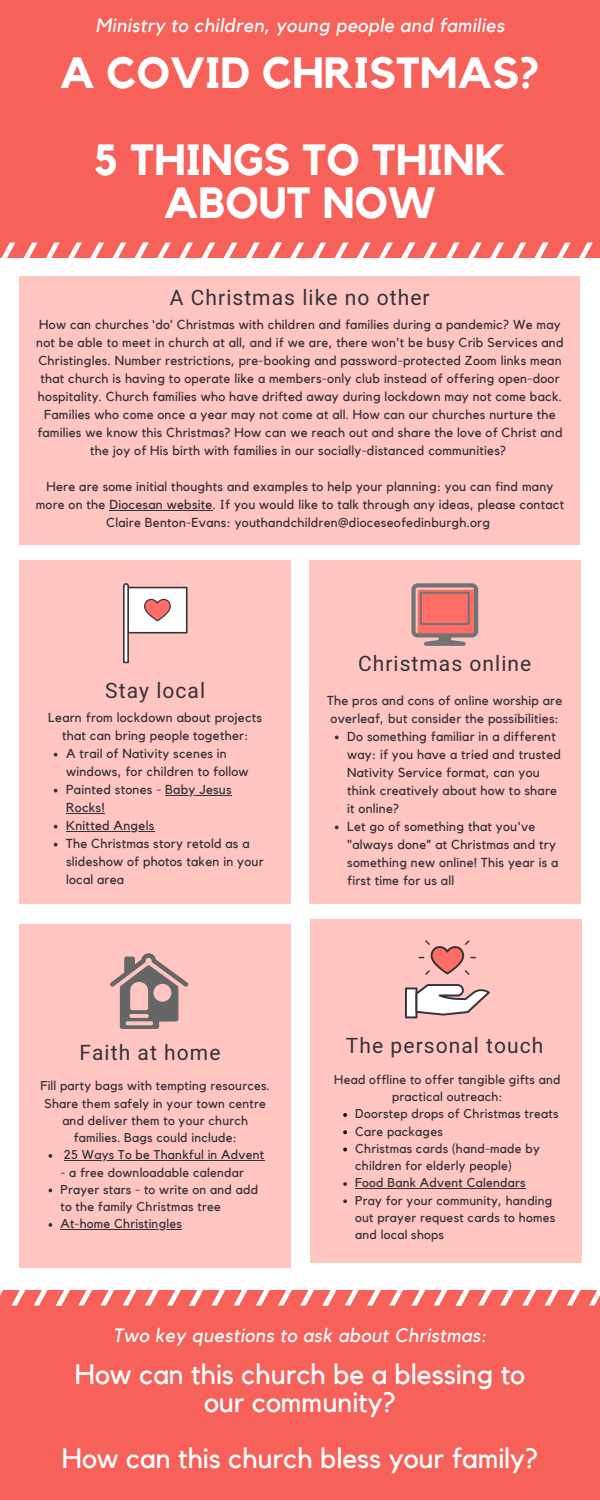
<style>
.page{position:relative;width:600px;height:1500px;background:#fff}
.page>*{position:absolute;margin:0;border:0;box-sizing:border-box;transform-origin:0 0}
.t1{font:700 43.5px/86.7px "Kollektif";color:#fff;text-align:center}
.t2{font:28.1px/28.1px "Kollektif";color:#fff;text-align:center}
.t3{font:21px "Heebo";letter-spacing:.05em;color:#34313a}
.t4{font:italic 19.3px "Kollektif";letter-spacing:.02em;color:#fff}
.t5{font:13px/18px "Kollektif";letter-spacing:.02em;color:#34313a}
.t6{font:12.8px/17.2px "Kollektif";letter-spacing:.02em;color:#34313a}
</style>
<div class="page">
<div style="left:0;top:1290px;width:600px;height:210px;background:#f66159"></div>
<div style="left:19px;top:560px;width:272px;height:344px;background:#ffc5c1"></div>
<div style="left:19px;top:925px;width:272px;height:343px;background:#ffc5c1"></div>
<svg style="left:123px;top:583px;width:65px;height:80px"></svg>
<svg style="left:54px;top:753px;width:4px;height:4px"></svg>
<svg style="left:54px;top:789px;width:4px;height:4px"></svg>
<hr style="left:165px;top:795px;width:67px;height:1px;background:#34313a">
<hr style="left:66px;top:813px;width:39px;height:1px;background:#34313a">
<svg style="left:54px;top:825px;width:4px;height:4px"></svg>
<hr style="left:66px;top:831px;width:89px;height:1px;background:#34313a">
<svg style="left:54px;top:843px;width:4px;height:4px"></svg>
<div style="left:0;top:0;width:600px;height:257px;background:#f66159"></div>
<div style="left:309px;top:560px;width:271px;height:344px;background:#ffc5c1"></div>
<svg style="left:335px;top:736px;width:4px;height:3px"></svg>
<svg style="left:335px;top:826px;width:4px;height:3px"></svg>
<div style="left:311px;top:920px;width:271px;height:343px;background:#ffc5c1"></div>
<svg style="left:405px;top:984px;width:85px;height:34px"></svg>
<svg style="left:419px;top:940px;width:57px;height:35px"></svg>
<svg style="left:343px;top:1113px;width:4px;height:4px"></svg>
<svg style="left:343px;top:1130px;width:4px;height:4px"></svg>
<svg style="left:343px;top:1148px;width:4px;height:3px"></svg>
<svg style="left:343px;top:1182px;width:4px;height:4px"></svg>
<hr style="left:355px;top:1188px;width:171px;height:1px;background:#34313a">
<svg style="left:343px;top:1199px;width:4px;height:4px"></svg>
<svg style="left:49px;top:1154px;width:3px;height:4px"></svg>
<hr style="left:64px;top:1160px;width:200px;height:1px;background:#34313a">
<svg style="left:49px;top:1223px;width:3px;height:4px"></svg>
<hr style="left:60px;top:1229px;width:122px;height:1px;background:#34313a">
<div style="left:19px;top:276px;width:561px;height:268px;background:#ffc5c1"></div>
<hr style="left:109px;top:510px;width:104px;height:1px;background:#34313a">
<svg style="left:0;top:243px;width:600px;height:15px"></svg>
<svg style="left:0;top:1290px;width:600px;height:16px"></svg>
<svg style="left:411px;top:583px;width:67px;height:63px;background:#ce7c77"></svg>
<svg style="left:110px;top:953px;width:78px;height:76px"></svg>
<h3 class="t4" style="left:96px;top:16px;width:410px">Ministry to children, young people and families</h3>
<h1 class="t1" style="left:60px;top:31px;width:482px">A COVID CHRISTMAS?<br>5 THINGS TO THINK</h1>
<h1 class="t1" style="left:164px;top:161px;width:274px">ABOUT NOW</h1>
<h3 class="t3" style="left:170px;top:283px;width:261px">A Christmas like no other</h3>
<p class="t5" style="left:36px;top:316px;width:529px;text-align:center">How can churches ‘do’ Christmas with children and families during a pandemic? We may not be able to meet in church at all, and if we are, there won't be busy Crib Services and Christingles. Number restrictions, pre-booking and password-protected Zoom links mean that church is having to operate like a members-only club instead of offering open-door hospitality. Church families who have drifted away during lockdown may not come back.<br>Families who come once a year may not come at all. How can our churches nurture the families we know this Christmas? How can we reach out and share the love of Christ and the joy of His birth with families in our socially-distanced communities?</p>
<p class="t5" style="left:36px;top:478px;width:530px;text-align:center">Here are some initial thoughts and examples to help your planning: you can find many more on the Diocesan website. If you would like to talk through any ideas, please contact<br>Claire Benton-Evans: youthandchildren@dioceseofedinburgh.org</p>
<h3 class="t3" style="left:105px;top:676px;width:101px">Stay local</h3>
<p class="t5" style="left:48px;top:709px;width:215px;text-align:center">Learn from lockdown about projects that can bring people together:</p>
<p class="t5" style="left:66px;top:745px;width:199px">A trail of Nativity scenes in windows, for children to follow<br>Painted stones - Baby Jesus<br>Rocks!<br>Knitted Angels<br>The Christmas story retold as a slideshow of photos taken in your local area</p>
<h3 class="t3" style="left:358px;top:649px;width:175px">Christmas online</h3>
<p class="t5" style="left:327px;top:692px;width:237px">The pros and cons of online worship are overleaf, but consider the possibilities:</p>
<p class="t5" style="left:347px;top:728px;width:215px">Do something familiar in a different way: if you have a tried and trusted<br>Nativity Service format, can you think creatively about how to share it online?<br>Let go of something that you've "always done” at Christmas and try something new online! This year is a first time for us all</p>
<h3 class="t3" style="left:79px;top:1038px;width:142px">Faith at home</h3>
<p class="t6" style="left:41px;top:1078px;width:231px;text-align:center">Fill party bags with tempting resources.<br>Share them safely in your town centre and deliver them to your church families. Bags could include:</p>
<p class="t6" style="left:64px;top:1147px;width:202px">25 Ways To be Thankful in Advent</p>
<p class="t6" style="left:60px;top:1164px;width:199px">- a free downloadable calendar<br>Prayer stars - to write on and add to the family Christmas tree<br>At-home Christingles</p>
<h3 class="t3" style="left:346px;top:1031px;width:199px">The personal touch</h3>
<p class="t6" style="left:334px;top:1071px;width:228px;text-align:center">Head offline to offer tangible gifts and practical outreach:</p>
<p class="t6" style="left:355px;top:1106px;width:205px">Doorstep drops of Christmas treats<br>Care packages<br>Christmas cards (hand-made by children for elderly people)<br>Food Bank Advent Calendars<br>Pray for your community, handing out prayer request cards to homes and local shops</p>
<h3 class="t4" style="left:113px;top:1326px;width:375px">Two key questions to ask about Christmas:</h3>
<h2 class="t2" style="left:75px;top:1362px;width:452px">How can this church be a blessing to our community?</h2>
<h2 class="t2" style="left:62px;top:1446px;width:478px">How can this church bless your family?</h2>
</div>
